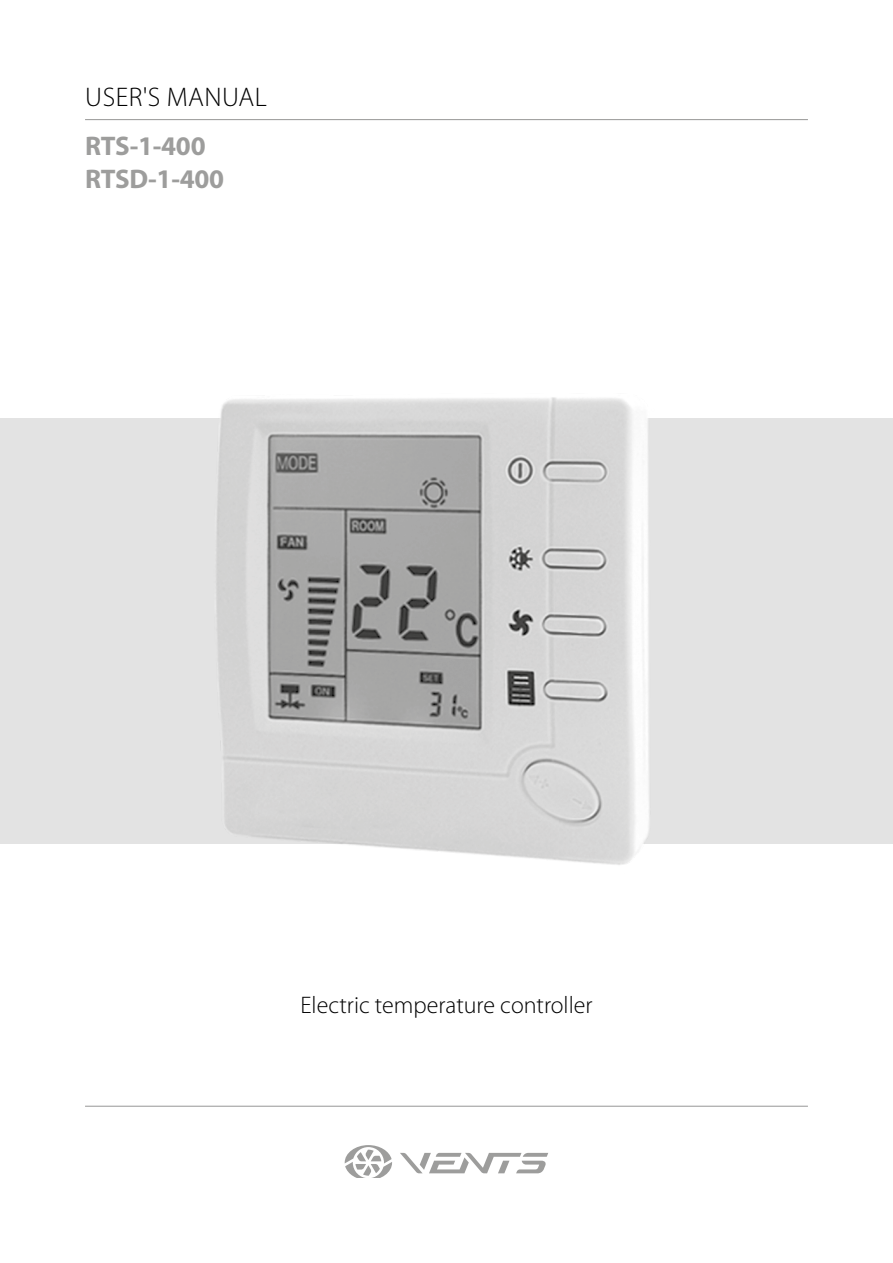
<style>
.page{position:relative;width:893px;height:1263px;background:#fff}
.page>*{position:absolute;margin:0;border:0;box-sizing:border-box;transform-origin:0 0}
.t1{font:700 27px/32.4px "Myriad Pro";letter-spacing:-.01em;color:#9d9d9c}
.t2{font:300 27px "Myriad Pro";letter-spacing:.02em;color:#000}
.t3{font:300 24px "Myriad Pro";color:#000}
</style>
<div class="page">
<div style="left:0;top:419px;width:893px;height:425px;background:#e3e3e3"></div>
<svg style="left:400px;top:1153px;width:148px;height:20px"></svg>
<svg style="left:345px;top:1145px;width:47px;height:33px"></svg>
<hr style="left:85px;top:119px;width:723px;height:1px;background:#9d9d9c">
<hr style="left:85px;top:1106px;width:723px;height:1px;background:#9d9d9c">
<img style="left:178px;top:397px;width:507px;height:468px">
<p class="t2" style="left:85px;top:83px;width:183px">USER'S MANUAL</p>
<p class="t1" style="left:85px;top:129px;width:141px">RTS-1-400<br>RTSD-1-400</p>
<p class="t3" style="left:300px;top:992px;width:294px">Electric temperature controller</p>
</div>
